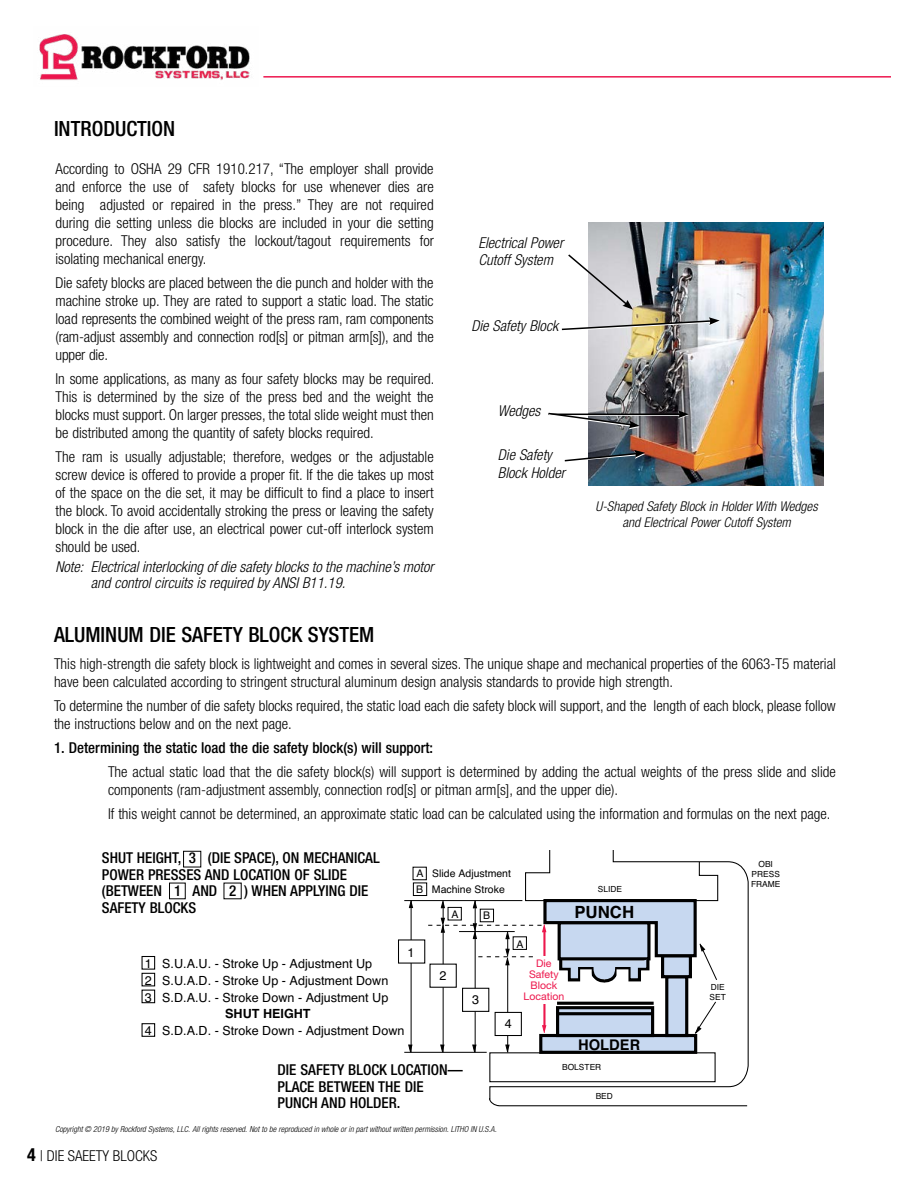
<style>
.page{position:relative;width:918px;height:1188px;background:#fff}
.page>*{position:absolute;margin:0;border:0;box-sizing:border-box;transform-origin:0 0}
.t1{font:500 condensed 21px "Helvetica Neue LT Std";color:#000}
.t2{font:700 16.8px "Helvetica";color:#000}
.t3{font:300 condensed 15px/18px "Helvetica Neue LT Std";color:#000;text-align:justify}
.t4{font:500 condensed 15px/16.5px "Helvetica Neue LT Std";color:#000}
.t5{font:italic 300 condensed 15px/16.5px "Helvetica Neue LT Std";color:#000}
.t6{font:700 14.7px "Helvetica";color:#000}
.t7{font:italic 300 condensed 13.5px/16.2px "Helvetica Neue LT Std";color:#000;text-align:center}
.t8{font:12.6px/16.8px "Helvetica";color:#000}
.t9{font:700 12.6px "Helvetica";color:#000}
.t10{font:10.5px/16px "Helvetica";color:#000}
.t11{font:10.5px/11.1px "Helvetica Neue";color:#ed174c;text-align:center}
.t12{font:8.4px/10.1px "Helvetica";color:#000;text-align:center}
.t13{font:italic 300 condensed 8.25px "Helvetica Neue LT Std";color:#000}
.s1{font-weight:700;font-size:18px}
</style>
<div class="page">
<img style="left:39px;top:34px;width:211px;height:46px">
<hr style="left:263px;top:76px;width:628px;height:2px;background:#ed174f">
<svg style="left:489px;top:851px;width:260px;height:255px"></svg>
<div style="left:539px;top:1034px;width:158px;height:20px;background:#111"></div>
<hr style="left:404px;top:900px;width:118px;height:1px;background:#000">
<hr style="left:404px;top:1052px;width:83px;height:1px;background:#000">
<div style="left:398px;top:939px;width:27px;height:25px;background:#fff;border:1px solid #000"></div>
<div style="left:413px;top:867px;width:14px;height:13px;border:1px solid #000"></div>
<svg style="left:142px;top:956px;width:14px;height:81px"></svg>
<svg style="left:489px;top:1097px;width:11px;height:9px"></svg>
<svg style="left:409px;top:882px;width:308px;height:171px"></svg>
<div style="left:536px;top:956px;width:16px;height:47px;background:#fff"></div>
<div style="left:183px;top:851px;width:18px;height:16px;border:1px solid #000"></div>
<div style="left:169px;top:883px;width:17px;height:16px;border:1px solid #000"></div>
<img style="left:588px;top:222px;width:236px;height:263px">
<hr style="left:548px;top:414px;width:133px;height:2px;background:#fff">
<hr style="left:548px;top:414px;width:133px;height:1px;background:#000">
<svg style="left:678px;top:410px;width:11px;height:9px"></svg>
<svg style="left:548px;top:412px;width:92px;height:17px"></svg>
<svg style="left:561px;top:317px;width:159px;height:15px"></svg>
<svg style="left:568px;top:253px;width:65px;height:57px"></svg>
<svg style="left:564px;top:450px;width:81px;height:13px"></svg>
<h1 class="t1" style="left:54px;top:117px;width:123px">INTRODUCTION</h1>
<p class="t3" style="left:56px;top:160px;width:380px">According to OSHA 29 CFR 1910.217, “The employer shall provide and enforce the use of safety blocks for use whenever dies are being adjusted or repaired in the press.” They are not required during die setting unless die blocks are included in your die setting procedure. They also satisfy the lockout/tagout requirements for isolating mechanical energy.</p>
<p class="t3" style="left:56px;top:274px;width:380px">Die safety blocks are placed between the die punch and holder with the machine stroke up. They are rated to support a static load. The static load represents the combined weight of the press ram, ram components (ram-adjust assembly and connection rod[s] or pitman arm[s]), and the upper die.</p>
<p class="t3" style="left:56px;top:370px;width:380px">In some applications, as many as four safety blocks may be required.<br>This is determined by the size of the press bed and the weight the blocks must support. On larger presses, the total slide weight must then be distributed among the quantity of safety blocks required.</p>
<p class="t3" style="left:56px;top:448px;width:380px">The ram is usually adjustable; therefore, wedges or the adjustable screw device is offered to provide a proper fit. If the die takes up most of the space on the die set, it may be difficult to find a place to insert the block. To avoid accidentally stroking the press or leaving the safety block in the die after use, an electrical power cut-off interlock system should be used.</p>
<p class="t5" style="left:91px;top:559px;width:344px;text-indent:-35px">Note: Electrical interlocking of die safety blocks to the machine’s motor and control circuits is required by ANSI B11.19.</p>
<p class="t5" style="left:478px;top:235px;width:86px">Electrical Power<br>Cutoff System</p>
<p class="t5" style="left:471px;top:318px;width:88px">Die Safety Block</p>
<p class="t5" style="left:498px;top:403px;width:44px">Wedges</p>
<p class="t5" style="left:498px;top:446px;width:68px;line-height:18px">Die Safety<br>Block Holder</p>
<p class="t7" style="left:596px;top:499px;width:223px">U-Shaped Safety Block in Holder With Wedges and Electrical Power Cutoff System</p>
<h1 class="t1" style="left:54px;top:622px;width:322px">ALUMINUM DIE SAFETY BLOCK SYSTEM</h1>
<p class="t3" style="left:54px;top:655px;width:783px">This high-strength die safety block is lightweight and comes in several sizes. The unique shape and mechanical properties of the 6063-T5 material have been calculated according to stringent structural aluminum design analysis standards to provide high strength.</p>
<p class="t3" style="left:54px;top:697px;width:783px">To determine the number of die safety blocks required, the static load each die safety block will support, and the length of each block, please follow the instructions below and on the next page.</p>
<p class="t4" style="left:54px;top:739px;width:381px">1. Determining the static load the die safety block(s) will support:</p>
<p class="t3" style="left:108px;top:763px;width:729px">The actual static load that the die safety block(s) will support is determined by adding the actual weights of the press slide and slide components (ram-adjustment assembly, connection rod[s] or pitman arm[s], and the upper die).</p>
<p class="t3" style="left:108px;top:805px;width:724px">If this weight cannot be determined, an approximate static load can be calculated using the information and formulas on the next page.</p>
<p class="t4" style="left:102px;top:850px;width:279px">SHUT HEIGHT, 3 (DIE SPACE), ON MECHANICAL<br>POWER PRESSES AND LOCATION OF SLIDE (BETWEEN 1 AND 2 ) WHEN APPLYING DIE<br>SAFETY BLOCKS</p>
<p class="t10" style="left:416px;top:866px;width:96px">A Slide Adjustment<br>B Machine Stroke</p>
<p class="t10" style="left:452px;top:907px;width:9px">A</p>
<p class="t10" style="left:483px;top:908px;width:9px">B</p>
<p class="t8" style="left:408px;top:945px;width:9px">1</p>
<p class="t10" style="left:517px;top:937px;width:9px">A</p>
<p class="t8" style="left:145px;top:956px;width:245px">1 S.U.A.U. - Stroke Up - Adjustment Up<br>2 S.U.A.D. - Stroke Up - Adjustment Down<br>3 S.D.A.U. - Stroke Down - Adjustment Up</p>
<p class="t9" style="left:225px;top:1005px;width:87px">SHUT HEIGHT</p>
<p class="t8" style="left:145px;top:1023px;width:261px">4 S.D.A.D. - Stroke Down - Adjustment Down</p>
<p class="t8" style="left:439px;top:968px;width:9px">2</p>
<p class="t8" style="left:472px;top:992px;width:9px">3</p>
<p class="t8" style="left:505px;top:1016px;width:9px">4</p>
<p class="t11" style="left:524px;top:957px;width:42px">Die<br>Safety<br>Block<br>Location</p>
<p class="t12" style="left:598px;top:885px;width:26px">SLIDE</p>
<p class="t2" style="left:574px;top:901px;width:61px">PUNCH</p>
<p class="t6" style="left:578px;top:1035px;width:64px">HOLDER</p>
<p class="t4" style="left:278px;top:1062px;width:187px">DIE SAFETY BLOCK LOCATION—<br>PLACE BETWEEN THE DIE<br>PUNCH AND HOLDER.</p>
<p class="t13" style="left:55px;top:1125px;width:443px">Copyright © 2019 by Rockford Systems, LLC. All rights reserved. Not to be reproduced in whole or in part without written permission. LITHO IN U.S.A.</p>
<p class="t3" style="left:27px;top:1147px;width:132px"><span class="s1">4</span> | DIE SAEETY BLOCKS</p>
<p class="t12" style="left:562px;top:1062px;width:41px">BOLSTER</p>
<p class="t12" style="left:596px;top:1092px;width:19px">BED</p>
<p class="t12" style="left:751px;top:860px;width:31px">OBI<br>PRESS<br>FRAME</p>
<p class="t12" style="left:710px;top:982px;width:18px;text-align:left">DIE<br>SET</p>
</div>
